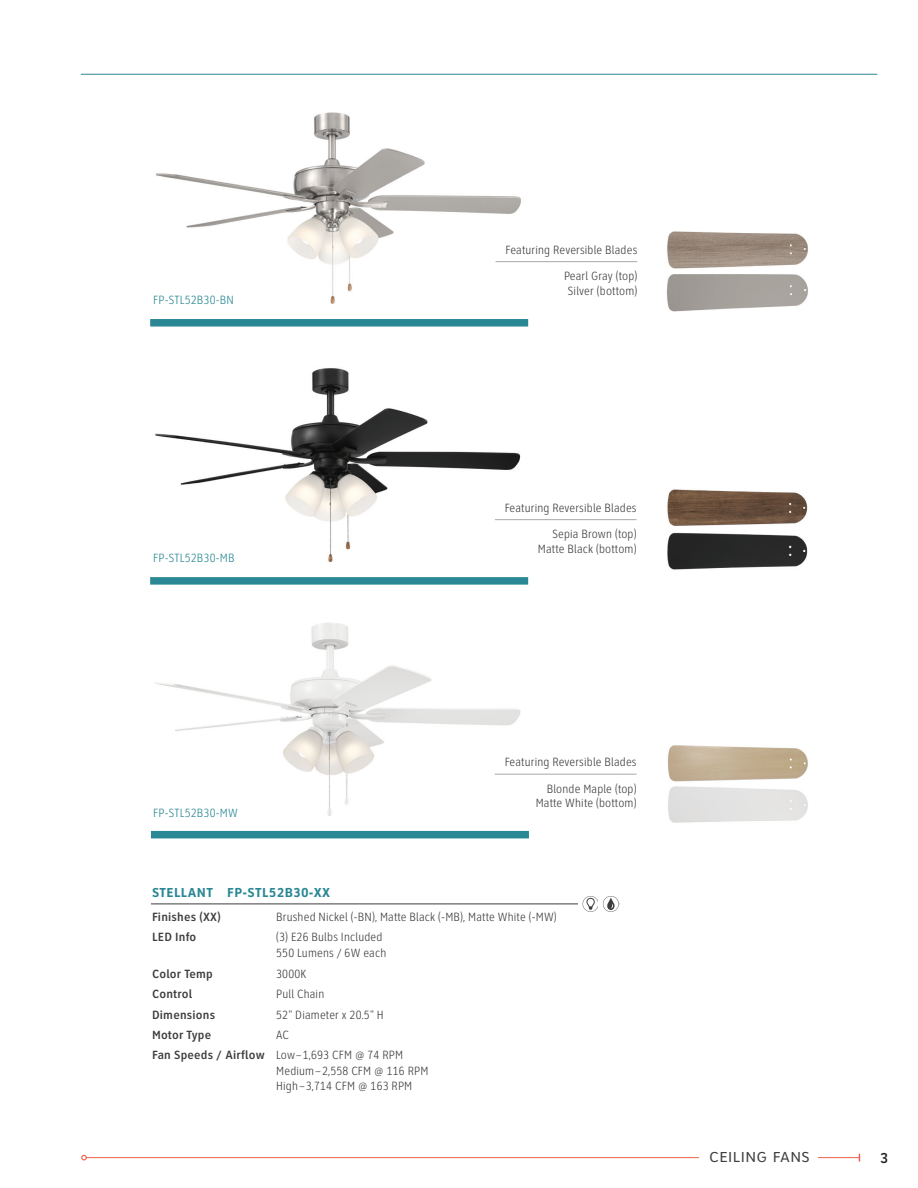
<style>
.page{position:relative;width:918px;height:1188px;background:#fff}
.page>*{position:absolute;margin:0;border:0;box-sizing:border-box;transform-origin:0 0}
.t1{font:15px "Clearview Text";letter-spacing:.03em;color:#3e3e3f}
.t2{font:600 15px "Proxima Nova Cond";color:#231f20}
.Product_Category{font:700 13.5px "Clearview Text Cond";letter-spacing:.03em;color:#2a8794}
.Product_Atribute_Content{font:300 12.3px "Clearview Text Cond";letter-spacing:.015em;color:#3e3e3f}
.Featuring_-_Fans{font:300 12.3px "Clearview Text Cond";letter-spacing:.015em;color:#3e3e3f}
.Proudct_Atribute_Title{font:500 12.3px "Clearview Text Cond";letter-spacing:.015em;color:#3e3e3f}
.Caption_Prod___s{font:300 12.3px "Clearview Text Cond";letter-spacing:.015em;color:#2a8794}
</style>
<div class="page">
<hr style="left:86px;top:1157px;width:773px;height:1px;background:#f1614e">
<svg style="left:81px;top:1155px;width:6px;height:5px"></svg>
<div style="left:699px;top:1147px;width:119px;height:21px;background:#fff"></div>
<hr style="left:81px;top:74px;width:796px;height:1px;background:#2a8794">
<hr style="left:151px;top:904px;width:124px;height:1px;background:#3e3e3f">
<hr style="left:275px;top:904px;width:344px;height:1px;background:#3e3e3f">
<div style="left:578px;top:897px;width:21px;height:14px;background:#fff"></div>
<svg style="left:583px;top:896px;width:36px;height:16px"></svg>
<img style="left:155px;top:623px;width:373px;height:193px">
<div style="left:151px;top:831px;width:378px;height:7px;background:#2a8794"></div>
<div style="left:496px;top:754px;width:141px;height:15px;background:#fff"></div>
<hr style="left:495px;top:774px;width:142px;height:1px;background:#a8a9ad">
<div style="left:502px;top:783px;width:135px;height:31px;background:#fff"></div>
<img style="left:667px;top:745px;width:141px;height:78px">
<img style="left:155px;top:368px;width:373px;height:194px">
<div style="left:150px;top:577px;width:378px;height:8px;background:#2a8794"></div>
<div style="left:496px;top:500px;width:141px;height:14px;background:#fff"></div>
<hr style="left:495px;top:519px;width:142px;height:1px;background:#a8a9ad">
<div style="left:502px;top:529px;width:135px;height:30px;background:#fff"></div>
<img style="left:667px;top:489px;width:141px;height:81px">
<img style="left:155px;top:112px;width:373px;height:192px">
<div style="left:150px;top:319px;width:378px;height:8px;background:#2a8794"></div>
<hr style="left:496px;top:261px;width:141px;height:1px;background:#a8a9ad">
<div style="left:495px;top:242px;width:142px;height:14px;background:#fff"></div>
<div style="left:502px;top:271px;width:135px;height:30px;background:#fff"></div>
<img style="left:667px;top:231px;width:141px;height:81px">
<p class="Caption_Prod___s" style="left:153px;top:293px;width:82px">FP-STL52B30-BN</p>
<p class="Featuring_-_Fans" style="left:505px;top:243px;width:133px">Featuring Reversible Blades</p>
<p class="Featuring_-_Fans" style="left:564px;top:269px;width:75px">Pearl Gray (top)</p>
<p class="Featuring_-_Fans" style="left:568px;top:284px;width:71px">Silver (bottom)</p>
<p class="Caption_Prod___s" style="left:153px;top:551px;width:83px">FP-STL52B30-MB</p>
<p class="Featuring_-_Fans" style="left:505px;top:501px;width:133px">Featuring Reversible Blades</p>
<p class="Featuring_-_Fans" style="left:552px;top:528px;width:86px">Sepia Brown (top)</p>
<p class="Featuring_-_Fans" style="left:538px;top:542px;width:100px">Matte Black (bottom)</p>
<p class="Caption_Prod___s" style="left:153px;top:806px;width:86px">FP-STL52B30-MW</p>
<p class="Featuring_-_Fans" style="left:505px;top:756px;width:133px">Featuring Reversible Blades</p>
<p class="Featuring_-_Fans" style="left:547px;top:782px;width:91px">Blonde Maple (top)</p>
<p class="Featuring_-_Fans" style="left:536px;top:797px;width:102px">Matte White (bottom)</p>
<p class="Product_Category" style="left:152px;top:885px;width:180px">STELLANT FP-STL52B30-XX</p>
<p class="Proudct_Atribute_Title" style="left:152px;top:910px;width:70px">Finishes (XX)</p>
<p class="Product_Atribute_Content" style="left:276px;top:910px;width:282px">Brushed Nickel (-BN), Matte Black (-MB), Matte White (-MW)</p>
<p class="Proudct_Atribute_Title" style="left:152px;top:930px;width:46px">LED Info</p>
<p class="Product_Atribute_Content" style="left:276px;top:930px;width:108px">(3) E26 Bulbs Included</p>
<p class="Product_Atribute_Content" style="left:276px;top:946px;width:112px">550 Lumens / 6W each</p>
<p class="Proudct_Atribute_Title" style="left:152px;top:967px;width:62px">Color Temp</p>
<p class="Product_Atribute_Content" style="left:276px;top:968px;width:32px">3000K</p>
<p class="Proudct_Atribute_Title" style="left:152px;top:987px;width:42px">Control</p>
<p class="Product_Atribute_Content" style="left:276px;top:988px;width:50px">Pull Chain</p>
<p class="Proudct_Atribute_Title" style="left:152px;top:1008px;width:65px">Dimensions</p>
<p class="Product_Atribute_Content" style="left:276px;top:1008px;width:109px">52" Diameter x 20.5" H</p>
<p class="Proudct_Atribute_Title" style="left:152px;top:1028px;width:61px">Motor Type</p>
<p class="Product_Atribute_Content" style="left:276px;top:1028px;width:14px">AC</p>
<p class="Proudct_Atribute_Title" style="left:152px;top:1048px;width:114px">Fan Speeds / Airflow</p>
<p class="Product_Atribute_Content" style="left:276px;top:1048px;width:129px">Low–1,693 CFM @ 74 RPM</p>
<p class="Product_Atribute_Content" style="left:276px;top:1064px;width:154px">Medium–2,558 CFM @ 116 RPM</p>
<p class="Product_Atribute_Content" style="left:276px;top:1080px;width:138px">High–3,714 CFM @ 163 RPM</p>
<p class="t1" style="left:709px;top:1149px;width:102px">CEILING FANS</p>
<p class="t2" style="left:881px;top:1151px;width:9px">3</p>
</div>
